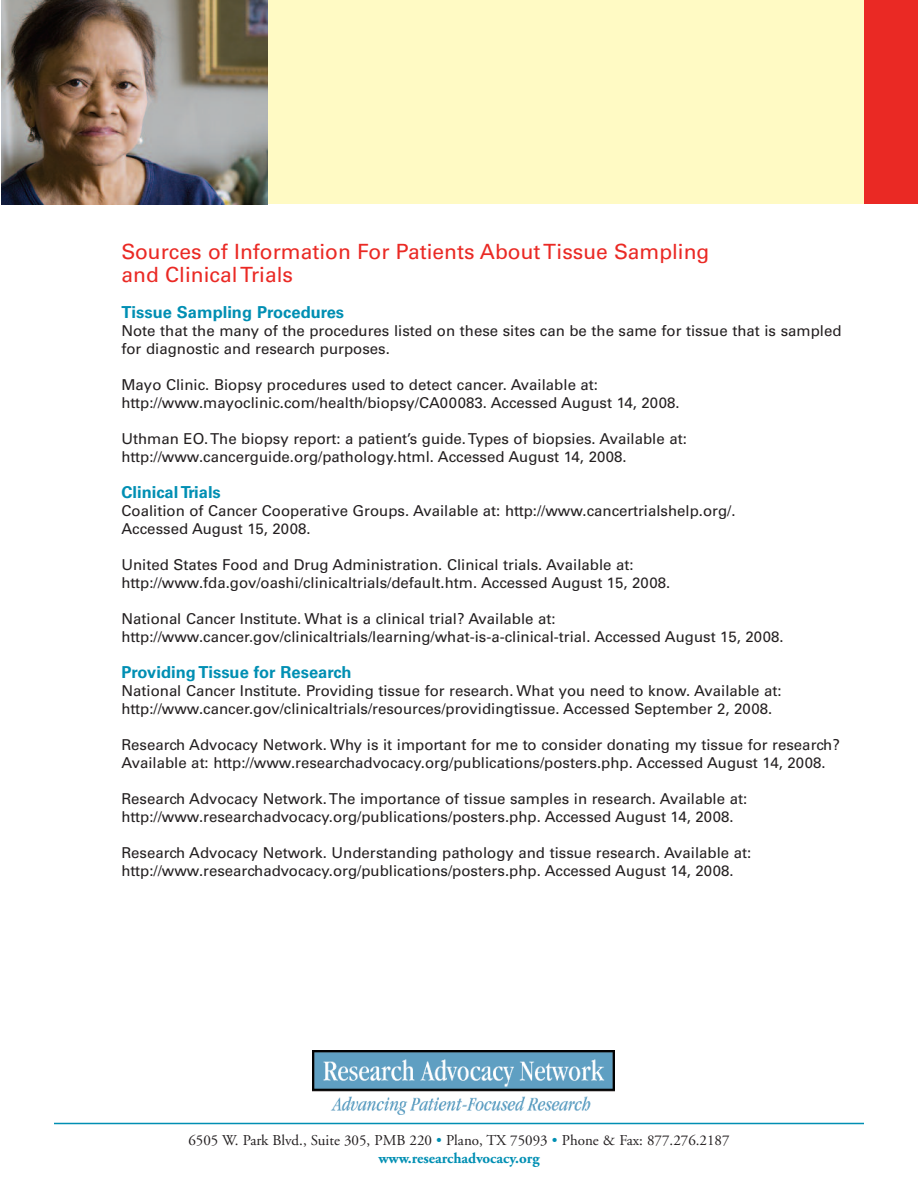
<style>
.page{position:relative;width:918px;height:1188px;background:#fff}
.page>*{position:absolute;margin:0;border:0;box-sizing:border-box;transform-origin:0 0}
.t1{font:21px/22.5px "Univers LT Std";color:#ea2924}
.t2{font:700 16.5px "Univers LT Std";color:#008fb3}
.t3{font:15px/18px "Univers LT Std";color:#231f20}
.t4{font:15px/18px "Adobe Garamond";color:#231f20;text-align:center}
.s1{color:#008fb3}
.s2{font-weight:700;color:#008fb3}
</style>
<div class="page">
<div style="left:1px;top:0;width:881px;height:205px;background:#fffac4"></div>
<div style="left:864px;top:0;width:54px;height:205px;background:#ea2924"></div>
<hr style="left:0;top:204px;width:918px;height:2px;background:#fff">
<img style="left:312px;top:1050px;width:302px;height:64px">
<hr style="left:54px;top:1123px;width:810px;height:1px;background:#008fb3">
<img style="left:2px;top:0;width:265px;height:205px">
<h1 class="t1" style="left:122px;top:243px;width:589px">Sources of Information For Patients AboutTissue Sampling and ClinicalTrials</h1>
<p class="t2" style="left:122px;top:306px;width:224px">Tissue Sampling Procedures</p>
<p class="t3" style="left:122px;top:323px;width:722px">Note that the many of the procedures listed on these sites can be the same for tissue that is sampled for diagnostic and research purposes.</p>
<p class="t3" style="left:121px;top:377px;width:560px">Mayo Clinic. Biopsy procedures used to detect cancer. Available at: http://www.mayoclinic.com/health/biopsy/CA00083. Accessed August 14, 2008.</p>
<p class="t3" style="left:121px;top:431px;width:567px">Uthman EO.The biopsy report: a patient’s guide.Types of biopsies. Available at: http://www.cancerguide.org/pathology.html. Accessed August 14, 2008.</p>
<p class="t2" style="left:122px;top:486px;width:101px">Clinical Trials</p>
<p class="t3" style="left:121px;top:503px;width:616px">Coalition of Cancer Cooperative Groups. Available at: http://www.cancertrialshelp.org/.<br>Accessed August 15, 2008.</p>
<p class="t3" style="left:121px;top:557px;width:550px">United States Food and Drug Administration. Clinical trials. Available at: http://www.fda.gov/oashi/clinicaltrials/default.htm. Accessed August 15, 2008.</p>
<p class="t3" style="left:121px;top:611px;width:664px">National Cancer Institute. What is a clinical trial? Available at: http://www.cancer.gov/clinicaltrials/learning/what-is-a-clinical-trial. Accessed August 15, 2008.</p>
<p class="t2" style="left:122px;top:666px;width:231px">Providing Tissue for Research</p>
<p class="t3" style="left:122px;top:683px;width:662px">National Cancer Institute. Providing tissue for research. What you need to know. Available at: http://www.cancer.gov/clinicaltrials/resources/providingtissue. Accessed September 2, 2008.</p>
<p class="t3" style="left:121px;top:737px;width:720px">Research Advocacy Network. Why is it important for me to consider donating my tissue for research?<br>Available at: http://www.researchadvocacy.org/publications/posters.php. Accessed August 14, 2008.</p>
<p class="t3" style="left:121px;top:791px;width:627px">Research Advocacy Network.The importance of tissue samples in research. Available at: http://www.researchadvocacy.org/publications/posters.php. Accessed August 14, 2008.</p>
<p class="t3" style="left:121px;top:845px;width:631px">Research Advocacy Network. Understanding pathology and tissue research. Available at: http://www.researchadvocacy.org/publications/posters.php. Accessed August 14, 2008.</p>
<p class="t4" style="left:188px;top:1132px;width:543px">6505 W. Park Blvd., Suite 305, PMB 220 <span class="s1">•</span> Plano, TX 75093 <span class="s1">•</span> Phone &amp; Fax: 877.276.2187 <span class="s2">www.researchadvocacy.org</span></p>
</div>
